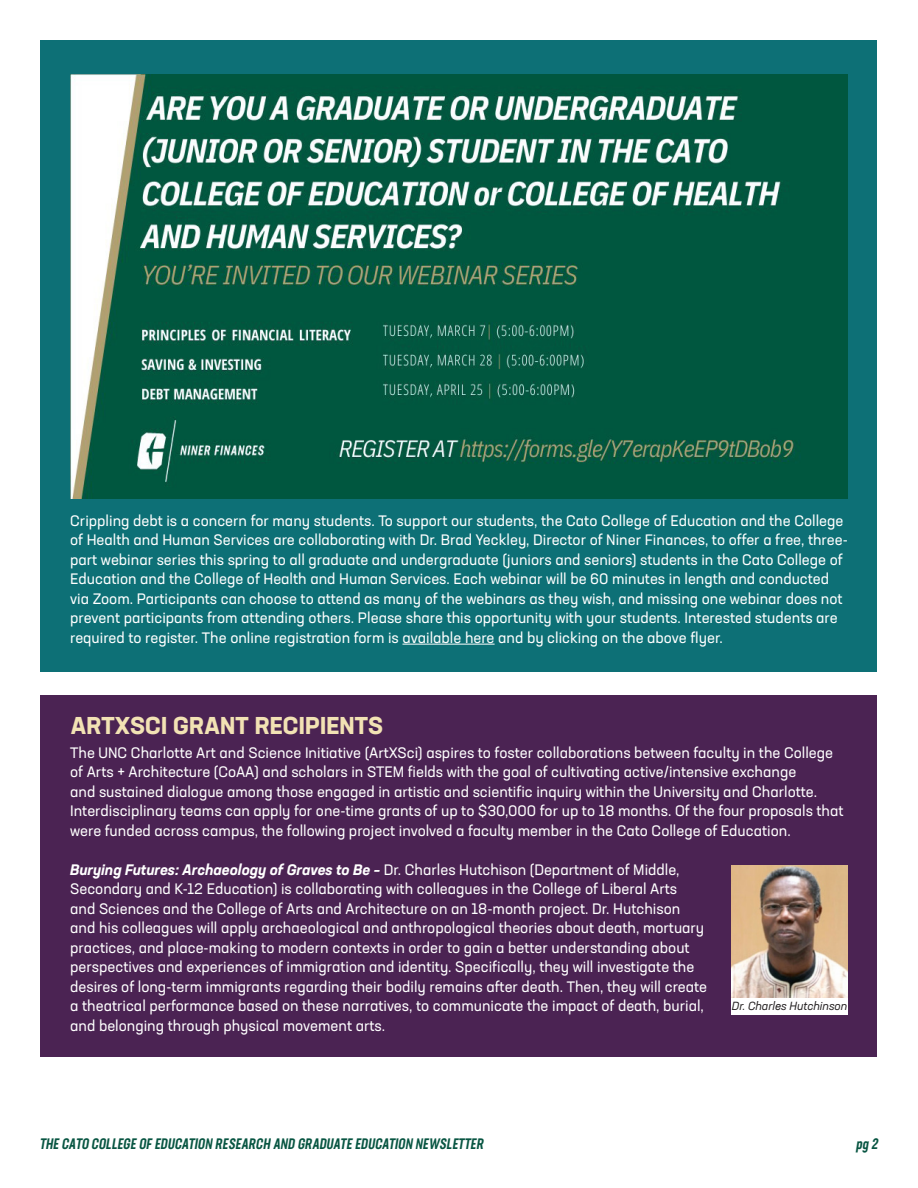
<style>
.page{position:relative;width:918px;height:1188px;background:#fff}
.page>*{position:absolute;margin:0;border:0;box-sizing:border-box;transform-origin:0 0}
.t1{font:700 24px "Neusa Next Std";letter-spacing:.01em;color:#f2e2b4}
.body{font:15px/19.5px "Neusa Next Std";color:#fff}
.t2{font:italic 500 15px "Neusa Next Std Compact";color:#085542}
.body-2{font:italic 11.7px "Neusa Next Std";color:#231f20}
.s1{font-weight:700;font-style:italic}
</style>
<div class="page">
<div style="left:40px;top:696px;width:838px;height:361px;background:#4b2353"></div>
<div style="left:40px;top:40px;width:838px;height:632px;background:#0d7076"></div>
<hr style="left:402px;top:644px;width:93px;height:1px;background:#fff">
<img style="left:70px;top:75px;width:778px;height:424px">
<div style="left:731px;top:997px;width:117px;height:18px;background:#fff"></div>
<img style="left:731px;top:865px;width:117px;height:132px">
<p class="body" style="left:70px;top:510px;width:779px">Crippling debt is a concern for many students. To support our students, the Cato College of Education and the College of Health and Human Services are collaborating with Dr. Brad Yeckley, Director of Niner Finances, to offer a free, three&shy;part webinar series this spring to all graduate and undergraduate (juniors and seniors) students in the Cato College of Education and the College of Health and Human Services. Each webinar will be 60 minutes in length and conducted via Zoom. Participants can choose to attend as many of the webinars as they wish, and missing one webinar does not prevent participants from attending others. Please share this opportunity with your students. Interested students are required to register. The online registration form is available here and by clicking on the above flyer.</p>
<p class="t1" style="left:71px;top:710px;width:314px">ARTXSCI GRANT RECIPIENTS</p>
<p class="body" style="left:70px;top:743px;width:775px">The UNC Charlotte Art and Science Initiative (ArtXSci) aspires to foster collaborations between faculty in the College of Arts + Architecture (CoAA) and scholars in STEM fields with the goal of cultivating active/intensive exchange<br>and sustained dialogue among those engaged in artistic and scientific inquiry within the University and Charlotte.<br>Interdisciplinary teams can apply for one-time grants of up to $30,000 for up to 18 months. Of the four proposals that were funded across campus, the following project involved a faculty member in the Cato College of Education.</p>
<p class="body" style="left:70px;top:860px;width:638px"><span class="s1">Burying Futures: Archaeology of Graves to Be –</span> Dr. Charles Hutchison (Department of Middle, Secondary and K-12 Education) is collaborating with colleagues in the College of Liberal Arts<br>and Sciences and the College of Arts and Architecture on an 18-month project. Dr. Hutchison and his colleagues will apply archaeological and anthropological theories about death, mortuary practices, and place-making to modern contexts in order to gain a better understanding about perspectives and experiences of immigration and identity. Specifically, they will investigate the desires of long-term immigrants regarding their bodily remains after death. Then, they will create a theatrical performance based on these narratives, to communicate the impact of death, burial, and belonging through physical movement arts.</p>
<p class="body-2" style="left:732px;top:999px;width:117px">Dr. Charles Hutchinson</p>
<p class="t2" style="left:39px;top:1134px;width:448px">THE CATO COLLEGE OF EDUCATION RESEARCH AND GRADUATE EDUCATION NEWSLETTER</p>
<p class="t2" style="left:856px;top:1134px;width:26px">pg 2</p>
</div>
